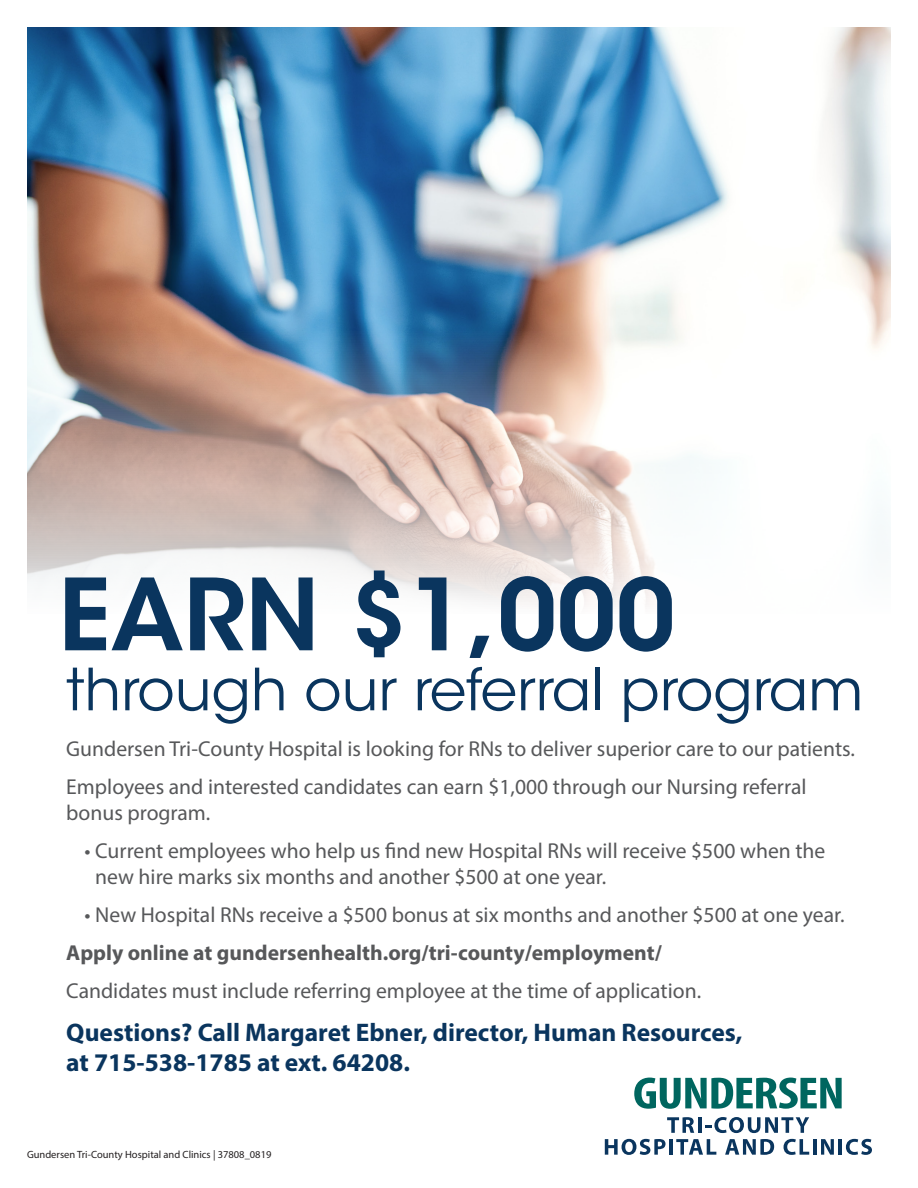
<style>
.page{position:relative;width:918px;height:1188px;background:#fff}
.page>*{position:absolute;margin:0;border:0;box-sizing:border-box;transform-origin:0 0}
.t1{font:600 98.4px "ITC Avant Garde Std";color:#0a355e}
.t2{font:57.6px "ITC Avant Garde Std";color:#0a355e}
.t3{font:700 25.5px/30.6px "Myriad Pro";color:#0a355e}
.t4{font:21.6px/26px "Myriad Pro";color:#57585a}
.t5{font:700 21.6px "Myriad Pro";color:#57585a}
.t6{font:10.5px "Myriad Pro";color:#231f20}
</style>
<div class="page">
<img style="left:27px;top:27px;width:864px;height:578px">
<svg style="left:634px;top:1078px;width:208px;height:31px"></svg>
<svg style="left:667px;top:1117px;width:27px;height:16px"></svg>
<hr style="left:698px;top:1117px;width:3px;height:16px;background:#0a355e">
<svg style="left:705px;top:1117px;width:104px;height:16px"></svg>
<svg style="left:605px;top:1139px;width:61px;height:16px"></svg>
<hr style="left:669px;top:1139px;width:4px;height:16px;background:#0a355e">
<svg style="left:676px;top:1139px;width:40px;height:16px"></svg>
<svg style="left:725px;top:1139px;width:49px;height:16px"></svg>
<svg style="left:784px;top:1139px;width:25px;height:16px"></svg>
<hr style="left:813px;top:1139px;width:3px;height:16px;background:#0a355e">
<svg style="left:821px;top:1139px;width:13px;height:16px"></svg>
<hr style="left:838px;top:1139px;width:4px;height:16px;background:#0a355e">
<svg style="left:846px;top:1139px;width:26px;height:16px"></svg>
<p class="t1" style="left:58px;top:552px;width:618px">EARN $1,000</p>
<p class="t2" style="left:66px;top:655px;width:799px">through our referral program</p>
<p class="t4" style="left:66px;top:736px;width:790px">Gundersen Tri-County Hospital is looking for RNs to deliver superior care to our patients.</p>
<p class="t4" style="left:66px;top:774px;width:742px">Employees and interested candidates can earn $1,000 through our Nursing referral bonus program.</p>
<p class="t4" style="left:95px;top:838px;width:732px;text-indent:-11px">• Current employees who help us find new Hospital RNs will receive $500 when the new hire marks six months and another $500 at one year.</p>
<p class="t4" style="left:85px;top:902px;width:761px">• New Hospital RNs receive a $500 bonus at six months and another $500 at one year.</p>
<p class="t5" style="left:66px;top:939px;width:597px">Apply online at gundersenhealth.org/tri-county/employment/</p>
<p class="t4" style="left:66px;top:978px;width:636px">Candidates must include referring employee at the time of application.</p>
<p class="t3" style="left:66px;top:1016px;width:678px">Questions? Call Margaret Ebner, director, Human Resources, at 715-538-1785 at ext. 64208.</p>
<p class="t6" style="left:27px;top:1148px;width:246px">Gundersen Tri-County Hospital and Clinics | 37808_0819</p>
</div>
